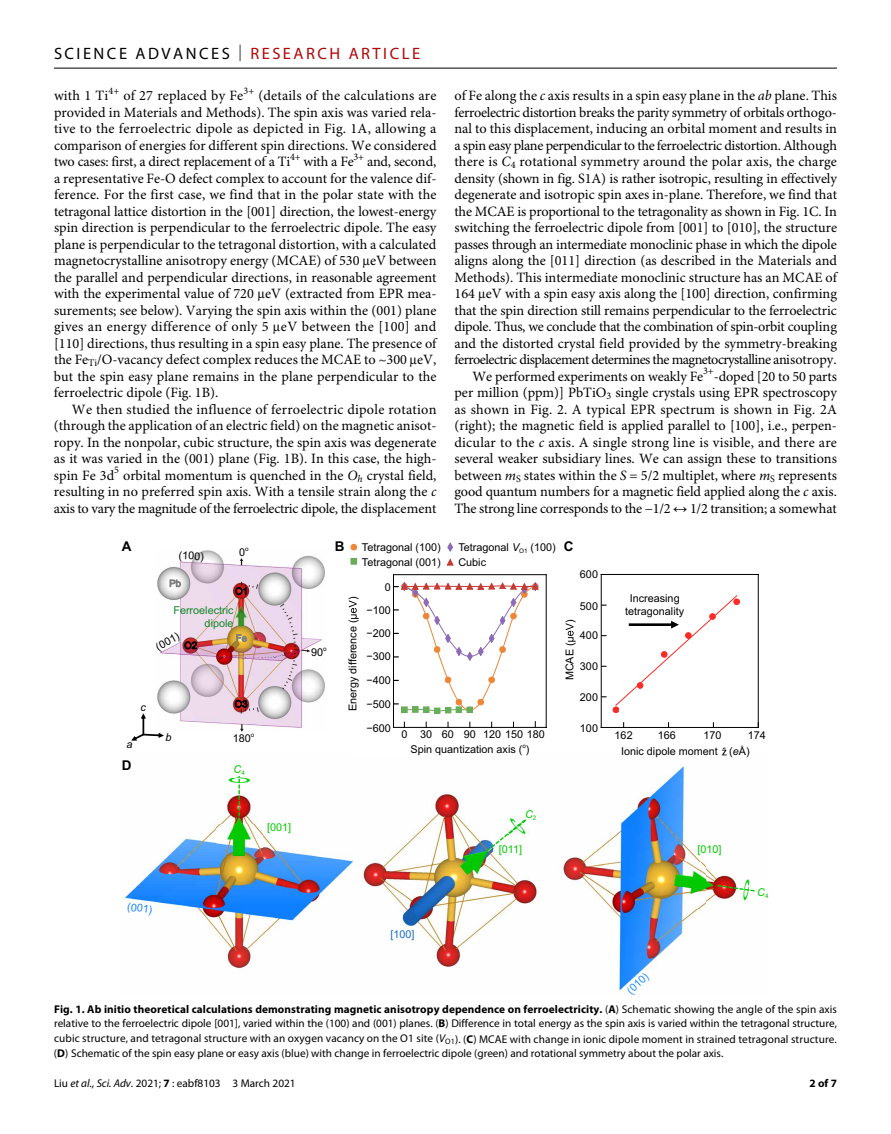
<style>
.page{position:relative;width:891px;height:1134px;background:#fff}
.page>*{position:absolute;margin:0;border:0;box-sizing:border-box;transform-origin:0 0}
.t1{font:16.5px "Myriad Pro";letter-spacing:.15em;color:#000}
.t2{font:14.25px/16.5px "Minion Pro";color:#000;text-align:justify}
.t3{font:700 13.5px "Arial";color:#000}
.t4{font:11.25px/15px "Myriad Pro";color:#000;text-align:justify}
.t5{font:700 11.25px "Myriad Pro";color:#000}
.t6{font:10.8px/14.4px "Arial";color:#000}
.t7{font:10.8px/13px "Arial";color:#148529;text-align:right}
.t8{font:10.8px "Arial";color:#03c900}
.t9{font:italic 10.8px "Arial";color:#03c900}
.t10{font:10.8px "Arial";color:#1b86ff}
.t11{font:10.8px "Arial";color:#1a6bc6}
.t12{font:10.8px "Arial";color:#238bff}
.t13{font:italic 10.8px "Arial";color:#000}
.t14{font:6.3px "Arial";color:#000}
.s1{font-weight:300}
.s2{color:#b10508}
.s3{font-style:italic}
.s4{font-weight:700}
</style>
<div class="page">
<hr style="left:54px;top:68px;width:783px;height:1px;background:#000">
<img style="left:363px;top:794px;width:168px;height:173px">
<hr style="left:601px;top:574px;width:1px;height:153px;background:#000">
<hr style="left:758px;top:574px;width:1px;height:153px;background:#000">
<hr style="left:601px;top:727px;width:157px;height:1px;background:#000">
<hr style="left:601px;top:574px;width:157px;height:1px;background:#000">
<img style="left:531px;top:755px;width:219px;height:240px">
<img style="left:675px;top:862px;width:63px;height:47px">
<img style="left:122px;top:826px;width:231px;height:145px">
<img style="left:216px;top:793px;width:46px;height:63px">
<svg style="left:487px;top:820px;width:38px;height:31px"></svg>
<img style="left:228px;top:777px;width:23px;height:6px">
<svg style="left:238px;top:776px;width:2px;height:40px"></svg>
<img style="left:743px;top:876px;width:6px;height:28px">
<svg style="left:716px;top:884px;width:41px;height:9px"></svg>
<svg style="left:613px;top:595px;width:127px;height:118px"></svg>
<svg style="left:349px;top:600px;width:10px;height:19px"></svg>
<svg style="left:566px;top:623px;width:10px;height:19px"></svg>
<svg style="left:722px;top:748px;width:5px;height:7px"></svg>
<hr style="left:393px;top:575px;width:1px;height:152px;background:#000">
<hr style="left:546px;top:575px;width:1px;height:152px;background:#000">
<hr style="left:393px;top:727px;width:153px;height:1px;background:#000">
<hr style="left:393px;top:574px;width:153px;height:1px;background:#000">
<svg style="left:350px;top:544px;width:7px;height:7px"></svg>
<div style="left:351px;top:558px;width:6px;height:7px;background:#68ad57;border:1px solid #68ad57"></div>
<svg style="left:447px;top:542px;width:6px;height:10px"></svg>
<svg style="left:446px;top:558px;width:8px;height:8px"></svg>
<svg style="left:394px;top:582px;width:144px;height:132px"></svg>
<img style="left:157px;top:550px;width:168px;height:182px">
<img style="left:170px;top:580px;width:77px;height:128px">
<svg style="left:131px;top:713px;width:33px;height:28px"></svg>
<p class="t1" style="left:54px;top:40px;width:368px">SCIENCE ADVANCES <span class="s1">|</span> <span class="s2">RESEARCH ARTICLE</span></p>
<p class="t2" style="left:54px;top:89px;width:384px">with 1 Ti<sup>4+</sup> of 27 replaced by Fe<sup>3+</sup> (details of the calculations are provided in Materials and Methods). The spin axis was varied rela&shy;tive to the ferroelectric dipole as depicted in Fig. 1A, allowing a comparison of energies for different spin directions. We considered two cases: first, a direct replacement of a Ti<sup>4+</sup> with a Fe<sup>3+</sup> and, second, a representative Fe-O defect complex to account for the valence dif&shy;ference. For the first case, we find that in the polar state with the tetragonal lattice distortion in the [001] direction, the lowest-energy spin direction is perpendicular to the ferroelectric dipole. The easy plane is perpendicular to the tetragonal distortion, with a calculated magnetocrystalline anisotropy energy (MCAE) of 530 eV between the parallel and perpendicular directions, in reasonable agreement with the experimental value of 720 eV (extracted from EPR mea&shy;surements; see below). Varying the spin axis within the (001) plane gives an energy difference of only 5 eV between the [100] and [110] directions, thus resulting in a spin easy plane. The presence of the Fe<sub>Ti</sub>/O-vacancy defect complex reduces the MCAE to ~300 eV, but the spin easy plane remains in the plane perpendicular to the ferroelectric dipole (Fig. 1B).</p>
<p class="t2" style="left:54px;top:402px;width:384px;text-indent:18px">We then studied the influence of ferroelectric dipole rotation (through the application of an electric field) on the magnetic anisot&shy;ropy. In the nonpolar, cubic structure, the spin axis was degenerate as it was varied in the (001) plane (Fig. 1B). In this case, the high&shy;spin Fe 3d<sup>5</sup> orbital momentum is quenched in the <span class="s3">O</span><sub>h</sub> crystal field, resulting in no preferred spin axis. With a tensile strain along the <span class="s3">c </span>axis to vary the magnitude of the ferroelectric dipole, the displacement</p>
<p class="t2" style="left:454px;top:89px;width:384px;text-align:right">of Fe along the <span class="s3">c</span> axis results in a spin easy plane in the <span class="s3">ab</span> plane. This ferroelectric distortion breaks the parity symmetry of orbitals orthogo&shy;nal to this displacement, inducing an orbital moment and results in a spin easy plane perpendicular to the ferroelectric distortion. Although there is <span class="s3">C</span><sub>4</sub> rotational symmetry around the polar axis, the charge density (shown in fig. S1A) is rather isotropic, resulting in effectively degenerate and isotropic spin axes in-plane. Therefore, we find that the MCAE is proportional to the tetragonality as shown in Fig. 1C. In switching the ferroelectric dipole from [001] to [010], the structure passes through an intermediate monoclinic phase in which the dipole aligns along the [011] direction (as described in the Materials and Methods). This intermediate monoclinic structure has an MCAE of 164 eV with a spin easy axis along the [100] direction, confirming that the spin direction still remains perpendicular to the ferroelectric dipole. Thus, we conclude that the combination of spin-orbit coupling and the distorted crystal field provided by the symmetry-breaking ferroelectric displacement determines the magnetocrystalline anisotropy.<br>We performed experiments on weakly Fe<sup>3+</sup>-doped [20 to 50 parts per million (ppm)] PbTiO<sub>3</sub> single crystals using EPR spectroscopy as shown in Fig. 2. A typical EPR spectrum is shown in Fig. 2A (right); the magnetic field is applied parallel to [100], i.e., perpen&shy;dicular to the <span class="s3">c</span> axis. A single strong line is visible, and there are several weaker subsidiary lines. We can assign these to transitions between <span class="s3">m</span><sub>S</sub> states within the <span class="s3">S</span> = 5/2 multiplet, where <span class="s3">m</span><sub>S</sub> represents good quantum numbers for a magnetic field applied along the <span class="s3">c</span> axis.<br>The strong line corresponds to the −1/2 ↔ 1/2 transition; a somewhat</p>
<p class="t3" style="left:122px;top:538px;width:11px">A</p>
<p class="t6" style="left:179px;top:548px;width:27px;rotate:3deg">(100)</p>
<p class="t6" style="left:239px;top:545px;width:8px">0</p>
<p class="t14" style="left:245px;top:544px;width:5px">o</p>
<p class="t7" style="left:173px;top:603px;width:62px">Ferroelectric dipole</p>
<p class="t6" style="left:153px;top:641px;width:27px;rotate:-28deg">(001)</p>
<p class="t13" style="left:140px;top:701px;width:7px">c</p>
<p class="t13" style="left:126px;top:738px;width:8px">a</p>
<p class="t3" style="left:122px;top:756px;width:11px">D</p>
<p class="t13" style="left:166px;top:731px;width:8px">b</p>
<p class="t6" style="left:233px;top:731px;width:20px">180</p>
<p class="t14" style="left:251px;top:730px;width:5px">o</p>
<p class="t9" style="left:234px;top:763px;width:13px">C<sub>4</sub></p>
<p class="t8" style="left:267px;top:820px;width:26px">[001]</p>
<p class="t10" style="left:128px;top:899px;width:27px;rotate:8deg">(001)</p>
<p class="t6" style="left:311px;top:645px;width:14px">90</p>
<p class="t14" style="left:323px;top:644px;width:5px">o</p>
<p class="t3" style="left:335px;top:538px;width:11px">B</p>
<p class="t6" style="left:362px;top:541px;width:80px">Tetragonal (100)<br>Tetragonal (001)</p>
<p class="t6" style="left:458px;top:541px;width:99px">Tetragonal <span class="s3">V</span><sub>O1</sub> (100)<br>Cubic</p>
<p class="t6" style="left:346px;top:600px;width:5px;rotate:-90deg">)</p>
<p class="t6" style="left:346px;top:711px;width:93px;rotate:-90deg">Energy difference (</p>
<p class="t6" style="left:367px;top:575px;width:26px;line-height:23px;text-align:justify;text-indent:18px">0 −100 −200</p>
<p class="t6" style="left:367px;top:645px;width:26px;line-height:23.4px">−300 −400</p>
<p class="t6" style="left:367px;top:697px;width:26px">−500</p>
<p class="t6" style="left:367px;top:721px;width:26px">−600</p>
<p class="t6" style="left:401px;top:727px;width:145px;line-height:15.1px;text-align:center">0 30 60 90 120 150 180<br>Spin quantization axis ( )</p>
<p class="t14" style="left:522px;top:742px;width:5px">o</p>
<p class="t3" style="left:564px;top:538px;width:11px">C</p>
<p class="t6" style="left:580px;top:567px;width:20px">600</p>
<p class="t6" style="left:580px;top:599px;width:20px">500</p>
<p class="t6" style="left:580px;top:628px;width:20px">400</p>
<p class="t6" style="left:580px;top:659px;width:20px">300</p>
<p class="t6" style="left:580px;top:691px;width:20px">200</p>
<p class="t6" style="left:563px;top:623px;width:5px;rotate:-90deg">)</p>
<p class="t6" style="left:563px;top:680px;width:39px;rotate:-90deg">MCAE (</p>
<p class="t6" style="left:580px;top:721px;width:20px">100</p>
<p class="t6" style="left:625px;top:592px;width:60px;line-height:13px;text-align:center">Increasing tetragonality</p>
<p class="t6" style="left:615px;top:728px;width:20px">162</p>
<p class="t6" style="left:658px;top:728px;width:20px">166</p>
<p class="t6" style="left:704px;top:728px;width:20px">170</p>
<p class="t6" style="left:748px;top:728px;width:20px">174</p>
<p class="t6" style="left:621px;top:744px;width:130px">Ionic dipole moment (<span class="s3">e</span>Å)</p>
<p class="t11" style="left:390px;top:927px;width:26px">[100]</p>
<p class="t9" style="left:525px;top:808px;width:13px">C<sub>2</sub></p>
<p class="t8" style="left:499px;top:842px;width:25px">[011]</p>
<p class="t12" style="left:624px;top:987px;width:27px;rotate:-43deg">(010)</p>
<p class="t8" style="left:697px;top:842px;width:26px">[010]</p>
<p class="t9" style="left:757px;top:886px;width:13px">C<sub>4</sub></p>
<p class="t4" style="left:54px;top:1001px;width:785px"><span class="s4">Fig. 1. Ab initio theoretical calculations demonstrating magnetic anisotropy dependence on ferroelectricity.</span> (<span class="s4">A</span>) Schematic showing the angle of the spin axis relative to the ferroelectric dipole [001], varied within the (100) and (001) planes. (<span class="s4">B</span>) Difference in total energy as the spin axis is varied within the tetragonal structure, cubic structure, and tetragonal structure with an oxygen vacancy on the O1 site (<span class="s3">V</span><sub>O1</sub>). (<span class="s4">C</span>) MCAE with change in ionic dipole moment in strained tetragonal structure. (<span class="s4">D</span>) Schematic of the spin easy plane or easy axis (blue) with change in ferroelectric dipole (green) and rotational symmetry about the polar axis.</p>
<p class="t4" style="left:54px;top:1076px;width:243px">Liu <span class="s3">et al</span>., <span class="s3">Sci. Adv.</span> 2021; <span class="s4">7</span> : eabf8103 3 March 2021</p>
<p class="t5" style="left:810px;top:1074px;width:29px">2 of 7</p>
</div>
